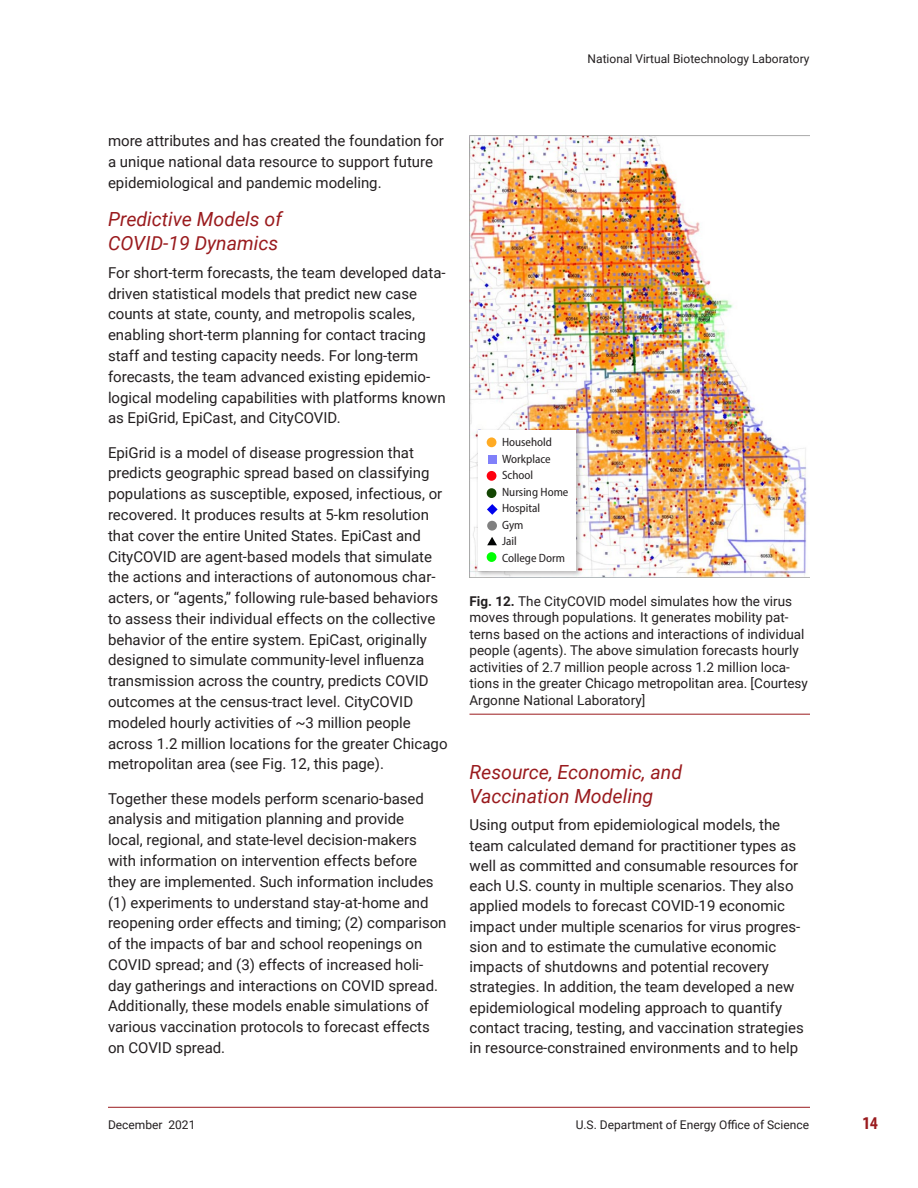
<style>
.page{position:relative;width:918px;height:1188px;background:#fff}
.page>*{position:absolute;margin:0;border:0;box-sizing:border-box;transform-origin:0 0}
.NVBL_Heading_2{font:italic 19.5px/24.6px "Roboto";color:#9a1b1e}
.t1{font:700 condensed 18px "Myriad Pro";color:#9a1b1e}
.Body_Text{font:15px/20.9px "Roboto";color:#231f20}
.t2{font:13.5px/16.5px "Roboto";color:#231f20}
.t3{font:12px "Roboto";color:#231f20}
.Map_Legend_Text{font:semi-condensed 12px "Myriad Pro";color:#231f20}
.s1{font-weight:700}
</style>
<div class="page">
<hr style="left:108px;top:1107px;width:702px;height:1px;background:#9a1b1e">
<img style="left:470px;top:136px;width:337px;height:441px">
<div style="left:476px;top:428px;width:107px;height:149px;background:#231f20;opacity:.3"></div>
<div style="left:478px;top:430px;width:98px;height:141px;background:#fff"></div>
<div style="left:487px;top:437px;width:9px;height:10px;background:#ffab24;border-radius:50%"></div>
<div style="left:487px;top:471px;width:9px;height:10px;background:#fe000f;border-radius:50%"></div>
<div style="left:487px;top:488px;width:9px;height:10px;background:#134603;border-radius:50%"></div>
<div style="left:487px;top:521px;width:10px;height:10px;background:#808080;border-radius:50%"></div>
<div style="left:487px;top:552px;width:9px;height:10px;background:#00ff03;border-radius:50%"></div>
<div style="left:488px;top:455px;width:8px;height:8px;background:#8080fa"></div>
<svg style="left:487px;top:504px;width:11px;height:11px"></svg>
<svg style="left:487px;top:537px;width:10px;height:8px"></svg>
<hr style="left:470px;top:714px;width:340px;height:1px;background:#9a1b1e">
<p class="t3" style="left:588px;top:50px;width:223px">National Virtual Biotechnology Laboratory</p>
<p class="Body_Text" style="left:108px;top:130px;width:338px">more attributes and has created the foundation for a unique national data resource to support future epidemiological and pandemic modeling.</p>
<p class="NVBL_Heading_2" style="left:108px;top:206px;width:176px">Predictive Models of<br>COVID-19 Dynamics</p>
<p class="Body_Text" style="left:108px;top:262px;width:339px">For short-term forecasts, the team developed data&shy;driven statistical models that predict new case counts at state, county, and metropolis scales, enabling short-term planning for contact tracing staff and testing capacity needs. For long-term forecasts, the team advanced existing epidemio&shy;logical modeling capabilities with platforms known as EpiGrid, EpiCast, and CityCOVID.</p>
<p class="Body_Text" style="left:108px;top:441px;width:341px">EpiGrid is a model of disease progression that predicts geographic spread based on classifying populations as susceptible, exposed, infectious, or recovered. It produces results at 5-km resolution that cover the entire United States. EpiCast and CityCOVID are agent-based models that simulate the actions and interactions of autonomous char&shy;acters, or “agents,” following rule-based behaviors to assess their individual effects on the collective behavior of the entire system. EpiCast, originally designed to simulate community-level influenza transmission across the country, predicts COVID outcomes at the census-tract level. CityCOVID modeled hourly activities of ~3 million people across 1.2 million locations for the greater Chicago metropolitan area (see Fig. 12, this page).</p>
<p class="Body_Text" style="left:108px;top:787px;width:340px">Together these models perform scenario-based analysis and mitigation planning and provide<br>local, regional, and state-level decision-makers with information on intervention effects before they are implemented. Such information includes (1) experiments to understand stay-at-home and reopening order effects and timing; (2) comparison of the impacts of bar and school reopenings on COVID spread; and (3) effects of increased holi&shy;day gatherings and interactions on COVID spread.<br>Additionally, these models enable simulations of various vaccination protocols to forecast effects on COVID spread.</p>
<p class="Map_Legend_Text" style="left:502px;top:435px;width:52px">Household</p>
<p class="Map_Legend_Text" style="left:502px;top:452px;width:50px">Workplace</p>
<p class="Map_Legend_Text" style="left:502px;top:468px;width:33px">School</p>
<p class="Map_Legend_Text" style="left:502px;top:485px;width:68px">Nursing Home</p>
<p class="Map_Legend_Text" style="left:502px;top:501px;width:40px">Hospital</p>
<p class="Map_Legend_Text" style="left:502px;top:518px;width:23px">Gym</p>
<p class="Map_Legend_Text" style="left:502px;top:534px;width:16px">Jail</p>
<p class="Map_Legend_Text" style="left:502px;top:551px;width:65px">College Dorm</p>
<p class="t2" style="left:470px;top:592px;width:340px"><span class="s1">Fig. 12.</span> The CityCOVID model simulates how the virus moves through populations. It generates mobility pat&shy;terns based on the actions and interactions of individual people (agents). The above simulation forecasts hourly activities of 2.7 million people across 1.2 million loca&shy;tions in the greater Chicago metropolitan area. [Courtesy Argonne National Laboratory]</p>
<p class="NVBL_Heading_2" style="left:470px;top:760px;width:214px;line-height:24px">Resource, Economic, and<br>Vaccination Modeling</p>
<p class="Body_Text" style="left:470px;top:814px;width:336px;line-height:20.2px">Using output from epidemiological models, the team calculated demand for practitioner types as well as committed and consumable resources for each U.S. county in multiple scenarios. They also applied models to forecast COVID-19 economic impact under multiple scenarios for virus progres&shy;sion and to estimate the cumulative economic impacts of shutdowns and potential recovery strategies. In addition, the team developed a new epidemiological modeling approach to quantify contact tracing, testing, and vaccination strategies in resource-constrained environments and to help</p>
<p class="t3" style="left:108px;top:1116px;width:89px">December 2021</p>
<p class="t3" style="left:576px;top:1116px;width:235px">U.S. Department of Energy Office of Science</p>
<p class="t1" style="left:862px;top:1112px;width:17px">14</p>
</div>
